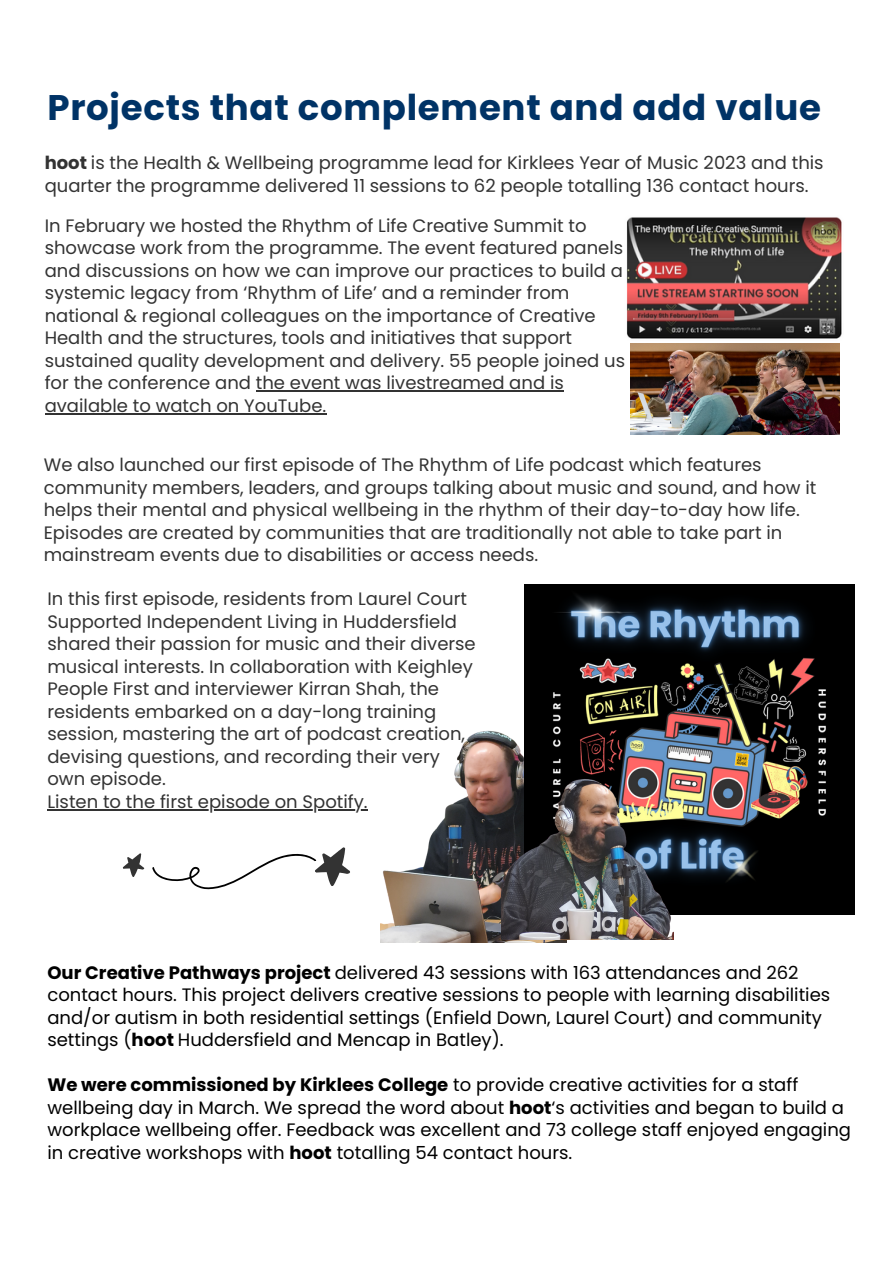
<style>
.page{position:relative;width:894px;height:1264px;background:#fff}
.page>*{position:absolute;margin:0;border:0;box-sizing:border-box;transform-origin:0 0}
.t1{font:700 35.55px "Poppins";letter-spacing:.02em;color:#036}
.t2{font:18px/22.5px "Poppins";color:#333}
.t3{font:18px/22.5px "Poppins";color:#000}
.s1{font-weight:700}
</style>
<div class="page">
<svg style="left:117px;top:810px;width:239px;height:80px"></svg>
<img style="left:380px;top:730px;width:186px;height:212px">
<img style="left:524px;top:584px;width:330px;height:330px">
<img style="left:501px;top:727px;width:172px;height:212px">
<img style="left:630px;top:343px;width:208px;height:91px">
<img style="left:626px;top:217px;width:216px;height:122px">
<hr style="left:47px;top:809px;width:320px;height:1px;background:#333">
<hr style="left:256px;top:390px;width:307px;height:1px;background:#333">
<hr style="left:45px;top:413px;width:281px;height:1px;background:#333">
<h1 class="t1" style="left:47px;top:82px;width:775px">Projects that complement and add value</h1>
<p class="t2" style="left:45px;top:152px;width:780px"><span class="s1">hoot</span> is the Health &amp; Wellbeing programme lead for Kirklees Year of Music 2023 and this quarter the programme delivered 11 sessions to 62 people totalling 136 contact hours.</p>
<p class="t2" style="left:45px;top:214px;width:581px">In February we hosted the Rhythm of Life Creative Summit to showcase work from the programme. The event featured panels and discussions on how we can improve our practices to build a systemic legacy from ‘Rhythm of Life’ and a reminder from national &amp; regional colleagues on the importance of Creative Health and the structures, tools and initiatives that support sustained quality development and delivery. 55 people joined us for the conference and the event was livestreamed and is available to watch on YouTube.</p>
<p class="t2" style="left:44px;top:453px;width:774px">We also launched our first episode of The Rhythm of Life podcast which features community members, leaders, and groups talking about music and sound, and how it helps their mental and physical wellbeing in the rhythm of their day-to-day how life.<br>Episodes are created by communities that are traditionally not able to take part in mainstream events due to disabilities or access needs.</p>
<p class="t2" style="left:47px;top:588px;width:430px">In this first episode, residents from Laurel Court Supported Independent Living in Huddersfield shared their passion for music and their diverse musical interests. In collaboration with Keighley People First and interviewer Kirran Shah, the residents embarked on a day-long training session, mastering the art of podcast creation, devising questions, and recording their very own episode.<br>Listen to the first episode on Spotify.</p>
<p class="t3" style="left:47px;top:961px;width:784px"><span class="s1">Our Creative Pathways project</span> delivered 43 sessions with 163 attendances and 262 contact hours. This project delivers creative sessions to people with learning disabilities and/or autism in both residential settings (Enfield Down, Laurel Court) and community settings (<span class="s1">hoot</span> Huddersfield and Mencap in Batley).</p>
<p class="t3" style="left:47px;top:1073px;width:805px"><span class="s1">We were commissioned by Kirklees College</span> to provide creative activities for a staff wellbeing day in March. We spread the word about <span class="s1">hoot</span>‘s activities and began to build a workplace wellbeing offer. Feedback was excellent and 73 college staff enjoyed engaging in creative workshops with <span class="s1">hoot</span> totalling 54 contact hours.</p>
</div>
